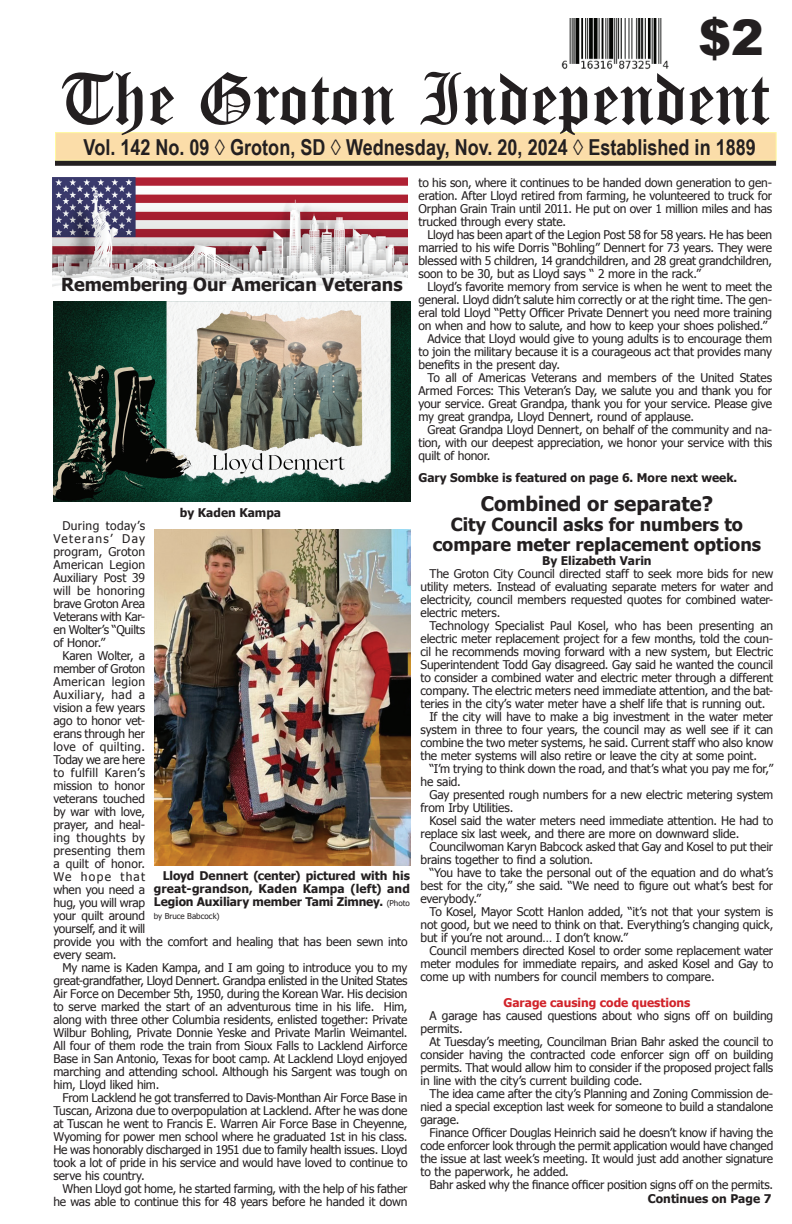
<style>
.page{position:relative;width:792px;height:1224px;background:#fff}
.page>*{position:absolute;margin:0;border:0;box-sizing:border-box;transform-origin:0 0}
.t1{font:54px "Old English Five";letter-spacing:-.01em;color:#231f20}
.t2{font:900 49px "Arial";color:#231f20}
.t3{font:700 22px "Arial Narrow";color:#231f20}
.t4{font:700 20px "Tahoma";color:#231f20}
.t5{font:700 18px/19.8px "Tahoma";color:#231f20;text-align:center}
.t6{font:12px/13px "Tahoma";letter-spacing:-.01em;color:#231f20;text-align:justify}
.t7{font:700 12px/13px "Tahoma";color:#231f20;text-align:justify}
.t8{font:700 12px "Tahoma";color:#d1232a}
.t9{font:8px "Tahoma";letter-spacing:.01em;color:#231f20}
.s1{font-weight:400;font-size:8px}
</style>
<div class="page">
<div style="left:55px;top:132px;width:722px;height:29px;background:#fbdda9"></div>
<img style="left:561px;top:19px;width:108px;height:51px">
<div style="left:55px;top:161px;width:721px;height:5px;background:#231f20"></div>
<img style="left:53px;top:301px;width:357px;height:201px">
<img style="left:53px;top:178px;width:355px;height:112px">
<img style="left:154px;top:530px;width:256px;height:335px">
<h2 class="t2" style="left:699px;top:2px;width:67px">$2</h2>
<h1 class="t1" style="left:58px;top:74px;width:713px">The Groton Independent</h1>
<h3 class="t3" style="left:84px;top:131px;width:674px">Vol. 142 No. 09 ◊ Groton, SD ◊ Wednesday, Nov. 20, 2024 ◊ Established in 1889</h3>
<h3 class="t5" style="left:61px;top:274px;width:343px">Remembering Our American Veterans</h3>
<p class="t7" style="left:180px;top:506px;width:103px">by Kaden Kampa</p>
<p class="t6" style="left:53px;top:519px;width:93px;text-indent:9px">During today’s Veterans’ Day program, Groton American Legion Auxiliary Post 39 will be honoring brave Groton Area Veterans with Kar&shy;en Wolter’s “Quilts of Honor.”</p>
<p class="t6" style="left:53px;top:649px;width:356px;text-align:left;text-indent:9px">Karen Wolter, a<br>member of Groton<br>American legion<br>Auxiliary, had a<br>vision a few years<br>ago to honor vet-<br>erans through her<br>love of quilting.<br>Today we are here<br>to fulfill Karen’s<br>mission to honor<br>veterans touched<br>by war with love,<br>prayer, and heal-<br>ing thoughts by<br>presenting them<br>a quilt of honor.<br>We hope that<br>when you need a<br>hug, you will wrap<br>your quilt around<br>yourself, and it will<br>provide you with the comfort and healing that has been sewn into every seam.</p>
<p class="t6" style="left:53px;top:961px;width:356px;text-indent:9px">My name is Kaden Kampa, and I am going to introduce you to my great-grandfather, Lloyd Dennert. Grandpa enlisted in the United States Air Force on December 5th, 1950, during the Korean War. His decision to serve marked the start of an adventurous time in his life. Him, along with three other Columbia residents, enlisted together: Private Wilbur Bohling, Private Donnie Yeske and Private Marlin Weimantel.<br>All four of them rode the train from Sioux Falls to Lacklend Airforce Base in San Antonio, Texas for boot camp. At Lacklend Lloyd enjoyed marching and attending school. Although his Sargent was tough on him, Lloyd liked him.</p>
<p class="t6" style="left:53px;top:1091px;width:356px;text-indent:9px">From Lacklend he got transferred to Davis-Monthan Air Force Base in Tuscan, Arizona due to overpopulation at Lacklend. After he was done at Tuscan he went to Francis E. Warren Air Force Base in Cheyenne, Wyoming for power men school where he graduated 1st in his class.<br>He was honorably discharged in 1951 due to family health issues. Lloyd took a lot of pride in his service and would have loved to continue to serve his country.</p>
<p class="t6" style="left:53px;top:1182px;width:356px;text-align:right">When Lloyd got home, he started farming, with the help of his father he was able to continue this for 48 years before he handed it down</p>
<p class="t7" style="left:154px;top:869px;width:257px;text-indent:9px">Lloyd Dennert (center) pictured with his great-grandson, Kaden Kampa (left) and Legion Auxiliary member Tami Zimney. <span class="s1">(Photo</span></p>
<p class="t9" style="left:154px;top:911px;width:67px">by Bruce Babcock)</p>
<p class="t6" style="left:418px;top:176px;width:355px">to his son, where it continues to be handed down generation to gen&shy;eration. After Lloyd retired from farming, he volunteered to truck for Orphan Grain Train until 2011. He put on over 1 million miles and has trucked through every state.</p>
<p class="t6" style="left:418px;top:228px;width:355px;text-indent:9px">Lloyd has been apart of the Legion Post 58 for 58 years. He has been married to his wife Dorris “Bohling” Dennert for 73 years. They were blessed with 5 children, 14 grandchildren, and 28 great grandchildren, soon to be 30, but as Lloyd says “ 2 more in the rack.”</p>
<p class="t6" style="left:428px;top:280px;width:346px">Lloyd’s favorite memory from service is when he went to meet the</p>
<p class="t6" style="left:418px;top:293px;width:355px">general. Lloyd didn’t salute him correctly or at the right time. The gen-</p>
<p class="t6" style="left:418px;top:306px;width:355px">eral told Lloyd “Petty Officer Private Dennert you need more training</p>
<p class="t6" style="left:418px;top:319px;width:350px">on when and how to salute, and how to keep your shoes polished.”</p>
<p class="t6" style="left:428px;top:332px;width:346px">Advice that Lloyd would give to young adults is to encourage them</p>
<p class="t6" style="left:418px;top:345px;width:355px">to join the military because it is a courageous act that provides many</p>
<p class="t6" style="left:418px;top:358px;width:143px">benefits in the present day.</p>
<p class="t6" style="left:428px;top:371px;width:346px">To all of Americas Veterans and members of the United States</p>
<p class="t6" style="left:418px;top:384px;width:355px">Armed Forces: This Veteran’s Day, we salute you and thank you for</p>
<p class="t6" style="left:418px;top:397px;width:355px">your service. Great Grandpa, thank you for your service. Please give</p>
<p class="t6" style="left:418px;top:410px;width:277px">my great grandpa, Lloyd Dennert, round of applause.</p>
<p class="t6" style="left:428px;top:423px;width:346px">Great Grandpa Lloyd Dennert, on behalf of the community and na-</p>
<p class="t6" style="left:418px;top:436px;width:355px">tion, with our deepest appreciation, we honor your service with this</p>
<p class="t6" style="left:418px;top:449px;width:73px">quilt of honor.</p>
<h3 class="t4" style="left:481px;top:490px;width:234px">Combined or separate?</h3>
<h3 class="t5" style="left:433px;top:514px;width:330px">City Council asks for numbers to compare meter replacement options</h3>
<p class="t7" style="left:542px;top:554px;width:111px">By Elizabeth Varin</p>
<p class="t6" style="left:421px;top:567px;width:354px;text-indent:9px">The Groton City Council directed staff to seek more bids for new utility meters. Instead of evaluating separate meters for water and electricity, council members requested quotes for combined water&shy;electric meters.</p>
<p class="t6" style="left:430px;top:619px;width:345px">Technology Specialist Paul Kosel, who has been presenting an</p>
<p class="t6" style="left:421px;top:632px;width:354px">electric meter replacement project for a few months, told the coun-</p>
<p class="t6" style="left:421px;top:645px;width:354px">cil he recommends moving forward with a new system, but Electric</p>
<p class="t6" style="left:421px;top:658px;width:354px">Superintendent Todd Gay disagreed. Gay said he wanted the council</p>
<p class="t6" style="left:421px;top:671px;width:354px">to consider a combined water and electric meter through a different</p>
<p class="t6" style="left:421px;top:684px;width:354px">company. The electric meters need immediate attention, and the bat-</p>
<p class="t6" style="left:421px;top:697px;width:346px">teries in the city’s water meter have a shelf life that is running out.</p>
<p class="t6" style="left:430px;top:710px;width:345px">If the city will have to make a big investment in the water meter</p>
<p class="t6" style="left:421px;top:723px;width:354px">system in three to four years, the council may as well see if it can</p>
<p class="t6" style="left:421px;top:736px;width:354px">combine the two meter systems, he said. Current staff who also know</p>
<p class="t6" style="left:421px;top:749px;width:338px">the meter systems will also retire or leave the city at some point.</p>
<p class="t6" style="left:430px;top:762px;width:345px">“I’m trying to think down the road, and that’s what you pay me for,”</p>
<p class="t6" style="left:421px;top:775px;width:42px">he said.</p>
<p class="t6" style="left:430px;top:788px;width:345px">Gay presented rough numbers for a new electric metering system</p>
<p class="t6" style="left:421px;top:801px;width:94px">from Irby Utilities.</p>
<p class="t6" style="left:430px;top:814px;width:345px">Kosel said the water meters need immediate attention. He had to</p>
<p class="t6" style="left:421px;top:827px;width:320px">replace six last week, and there are more on downward slide.</p>
<p class="t6" style="left:430px;top:840px;width:345px">Councilwoman Karyn Babcock asked that Gay and Kosel to put their</p>
<p class="t6" style="left:421px;top:853px;width:174px">brains together to find a solution.</p>
<p class="t6" style="left:430px;top:866px;width:345px">“You have to take the personal out of the equation and do what’s</p>
<p class="t6" style="left:421px;top:879px;width:354px">best for the city,” she said. “We need to figure out what’s best for</p>
<p class="t6" style="left:421px;top:892px;width:62px">everybody.”</p>
<p class="t6" style="left:430px;top:905px;width:345px">To Kosel, Mayor Scott Hanlon added, “it’s not that your system is</p>
<p class="t6" style="left:421px;top:918px;width:354px">not good, but we need to think on that. Everything’s changing quick,</p>
<p class="t6" style="left:421px;top:931px;width:209px">but if you’re not around… I don’t know.”</p>
<p class="t6" style="left:430px;top:944px;width:345px">Council members directed Kosel to order some replacement water</p>
<p class="t6" style="left:421px;top:957px;width:354px">meter modules for immediate repairs, and asked Kosel and Gay to</p>
<p class="t6" style="left:421px;top:970px;width:296px">come up with numbers for council members to compare.</p>
<p class="t8" style="left:504px;top:995px;width:188px">Garage causing code questions</p>
<p class="t6" style="left:421px;top:1009px;width:354px;text-indent:9px">A garage has caused questions about who signs off on building permits.</p>
<p class="t6" style="left:421px;top:1035px;width:354px;text-indent:9px">At Tuesday’s meeting, Councilman Brian Bahr asked the council to consider having the contracted code enforcer sign off on building permits. That would allow him to consider if the proposed project falls in line with the city’s current building code.</p>
<p class="t6" style="left:421px;top:1087px;width:354px;text-indent:9px">The idea came after the city’s Planning and Zoning Commission de&shy;nied a special exception last week for someone to build a standalone garage.</p>
<p class="t6" style="left:421px;top:1126px;width:354px;text-indent:9px">Finance Officer Douglas Heinrich said he doesn’t know if having the code enforcer look through the permit application would have changed the issue at last week’s meeting. It would just add another signature to the paperwork, he added.</p>
<p class="t6" style="left:430px;top:1178px;width:345px">Bahr asked why the finance officer position signs off on the permits.</p>
<p class="t7" style="left:648px;top:1191px;width:125px">Continues on Page 7</p>
<p class="t7" style="left:419px;top:470px;width:320px">Gary Sombke is featured on page 6. More next week.</p>
</div>
